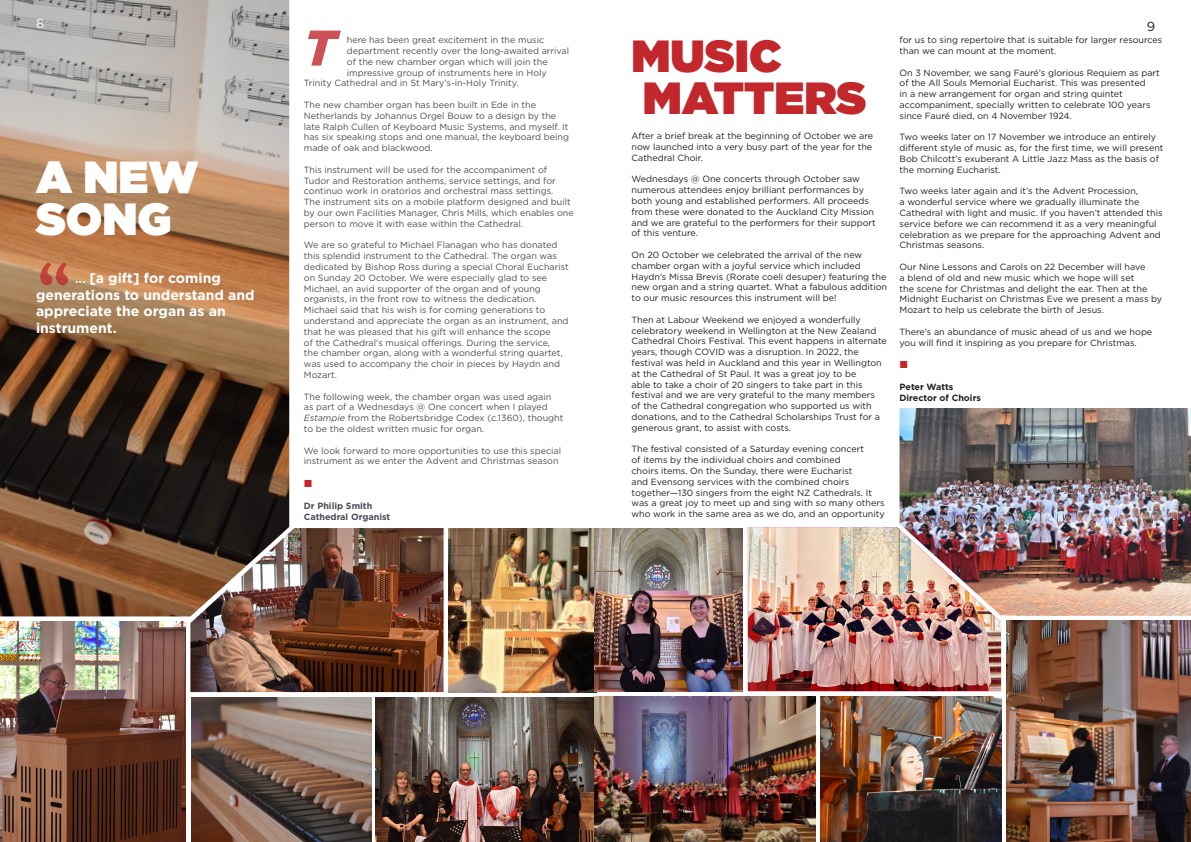
<style>
.page{position:relative;width:1191px;height:842px;background:#fff}
.page>*{position:absolute;margin:0;border:0;box-sizing:border-box;transform-origin:0 0}
.t1{font:condensed 72px "Bernard";color:#c1272b}
.t2{font:italic 900 50px "Gotham";color:#c1272b}
.t3{font:900 45px "Gotham";color:#c1272b}
.t4{font:900 45px "Gotham";color:#fff}
.t5{font:700 14px/16.8px "Gotham";color:#fff}
.t6{font:13px "Gotham";color:#fff}
.t7{font:13px "Gotham";color:#231f20}
.t8{font:10px "Segoe UI";color:#c1272b}
.t9{font:9px/10.8px "Gotham";color:#231f20}
.t10{font:9px/10.8px "Gotham";color:#4a4e56}
.t11{font:700 9px "Gotham";color:#4a4e56}
.t12{font:700 9px "Gotham";color:#231f20}
.s1{font-weight:500;font-size:13px}
.s2{font-style:italic}
</style>
<div class="page">
<img style="left:0;top:0;width:289px;height:616px">
<img style="left:190px;top:528px;width:253px;height:164px">
<img style="left:0;top:621px;width:185px;height:221px">
<img style="left:375px;top:696px;width:441px;height:146px">
<img style="left:192px;top:697px;width:179px;height:145px">
<img style="left:448px;top:528px;width:294px;height:164px">
<img style="left:899px;top:408px;width:292px;height:208px">
<img style="left:748px;top:527px;width:253px;height:164px">
<img style="left:1006px;top:620px;width:185px;height:222px">
<img style="left:820px;top:696px;width:181px;height:146px">
<img style="left:595px;top:528px;width:147px;height:163px">
<p class="t6" style="left:36px;top:15px;width:10px">8</p>
<p class="t4" style="left:36px;top:145px;width:164px">A NEW</p>
<p class="t4" style="left:36px;top:187px;width:137px">SONG</p>
<h1 class="t1" style="left:37px;top:251px;width:36px">“</h1>
<p class="t5" style="left:36px;top:269px;width:220px;text-indent:39px"><span class="s1">...</span> [a gift] for coming generations to understand and appreciate the organ as an instrument.</p>
<h2 class="t2" style="left:304px;top:13px;width:34px">T</h2>
<p class="t10" style="left:347px;top:34px;width:199px">here has been great excitement in the music</p>
<p class="t10" style="left:347px;top:45px;width:224px">department recently over the long-awaited arrival</p>
<p class="t10" style="left:347px;top:56px;width:202px">of the new chamber organ which will join the</p>
<p class="t10" style="left:347px;top:67px;width:201px">impressive group of instruments here in Holy</p>
<p class="t10" style="left:304px;top:78px;width:216px">Trinity Cathedral and in St Mary’s-in-Holy Trinity.</p>
<p class="t10" style="left:304px;top:99px;width:267px">The new chamber organ has been built in Ede in the Netherlands by Johannus Orgel Bouw to a design by the late Ralph Cullen of Keyboard Music Systems, and myself. It has six speaking stops and one manual, the keyboard being made of oak and blackwood.</p>
<p class="t10" style="left:304px;top:164px;width:254px">This instrument will be used for the accompaniment of<br>Tudor and Restoration anthems, service settings, and for continuo work in oratorios and orchestral mass settings.</p>
<p class="t10" style="left:304px;top:196px;width:271px">The instrument sits on a mobile platform designed and built by our own Facilities Manager, Chris Mills, which enables one person to move it with ease within the Cathedral.</p>
<p class="t10" style="left:304px;top:240px;width:266px">We are so grateful to Michael Flanagan who has donated this splendid instrument to the Cathedral. The organ was dedicated by Bishop Ross during a special Choral Eucharist on Sunday 20 October. We were especially glad to see Michael, an avid supporter of the organ and of young organists, in the front row to witness the dedication.<br>Michael said that his wish is for coming generations to understand and appreciate the organ as an instrument, and that he was pleased that his gift will enhance the scope<br>of the Cathedral's musical offerings. During the service,<br>the chamber organ, along with a wonderful string quartet, was used to accompany the choir in pieces by Haydn and Mozart.</p>
<p class="t10" style="left:304px;top:391px;width:261px">The following week, the chamber organ was used again<br>as part of a Wednesdays @ One concert when I played <span class="s2">Estampie</span> from the Robertsbridge Codex (c.1360), thought to be the oldest written music for organ.</p>
<p class="t10" style="left:304px;top:445px;width:259px">We look forward to more opportunities to use this special instrument as we enter the Advent and Christmas season</p>
<p class="t8" style="left:304px;top:474px;width:10px">■</p>
<p class="t11" style="left:304px;top:500px;width:70px">Dr Philip Smith</p>
<p class="t11" style="left:304px;top:510px;width:88px">Cathedral Organist</p>
<p class="t3" style="left:631px;top:24px;width:151px">MUSIC</p>
<p class="t3" style="left:643px;top:66px;width:225px">MATTERS</p>
<p class="t9" style="left:631px;top:130px;width:243px;text-align:justify">After a brief break at the beginning of October we are now launched into a very busy part of the year for the Cathedral Choir.</p>
<p class="t9" style="left:631px;top:174px;width:246px">Wednesdays @ One concerts through October saw numerous attendees enjoy brilliant performances by both young and established performers. All proceeds from these were donated to the Auckland City Mission and we are grateful to the performers for their support of this venture.</p>
<p class="t9" style="left:631px;top:249px;width:257px">On 20 October we celebrated the arrival of the new chamber organ with a joyful service which included Haydn’s Missa Brevis (Rorate coeli desuper) featuring the new organ and a string quartet. What a fabulous addition to our music resources this instrument will be!</p>
<p class="t9" style="left:631px;top:314px;width:257px">Then at Labour Weekend we enjoyed a wonderfully celebratory weekend in Wellington at the New Zealand Cathedral Choirs Festival. This event happens in alternate years, though COVID was a disruption. In 2022, the festival was held in Auckland and this year in Wellington at the Cathedral of St Paul. It was a great joy to be<br>able to take a choir of 20 singers to take part in this festival and we are very grateful to the many members<br>of the Cathedral congregation who supported us with donations, and to the Cathedral Scholarships Trust for a generous grant, to assist with costs.</p>
<p class="t9" style="left:631px;top:444px;width:255px">The festival consisted of a Saturday evening concert<br>of items by the individual choirs and combined<br>choirs items. On the Sunday, there were Eucharist<br>and Evensong services with the combined choirs together—130 singers from the eight NZ Cathedrals. It was a great joy to meet up and sing with so many others who work in the same area as we do, and an opportunity</p>
<p class="t7" style="left:1146px;top:18px;width:10px">9</p>
<p class="t9" style="left:899px;top:34px;width:264px">for us to sing repertoire that is suitable for larger resources than we can mount at the moment.</p>
<p class="t9" style="left:899px;top:67px;width:262px">On 3 November, we sang Fauré’s glorious Requiem as part of the All Souls Memorial Eucharist. This was presented<br>in a new arrangement for organ and string quintet accompaniment, specially written to celebrate 100 years since Fauré died, on 4 November 1924.</p>
<p class="t9" style="left:899px;top:132px;width:265px">Two weeks later on 17 November we introduce an entirely different style of music as, for the first time, we will present Bob Chilcott’s exuberant A Little Jazz Mass as the basis of the morning Eucharist.</p>
<p class="t9" style="left:899px;top:186px;width:264px">Two weeks later again and it’s the Advent Procession,<br>a wonderful service where we gradually illuminate the Cathedral with light and music. If you haven’t attended this service before we can recommend it as a very meaningful celebration as we prepare for the approaching Advent and Christmas seasons.</p>
<p class="t9" style="left:899px;top:261px;width:264px">Our Nine Lessons and Carols on 22 December will have<br>a blend of old and new music which we hope will set<br>the scene for Christmas and delight the ear. Then at the Midnight Eucharist on Christmas Eve we present a mass by Mozart to help us celebrate the birth of Jesus.</p>
<p class="t9" style="left:899px;top:326px;width:254px">There’s an abundance of music ahead of us and we hope you will find it inspiring as you prepare for Christmas.</p>
<p class="t8" style="left:899px;top:355px;width:10px">■</p>
<p class="t12" style="left:899px;top:381px;width:55px">Peter Watts</p>
<p class="t12" style="left:899px;top:392px;width:83px">Director of Choirs</p>
</div>
